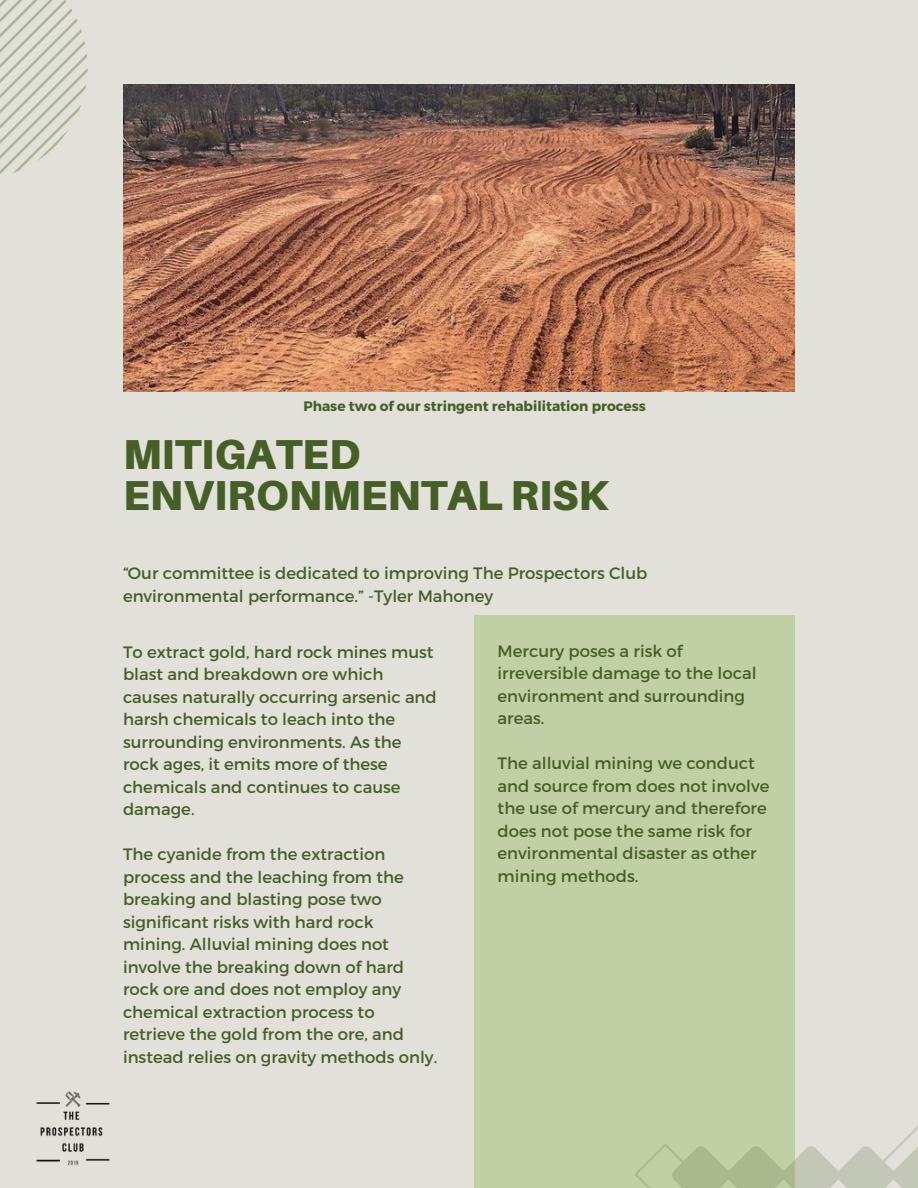
<style>
.page{position:relative;width:918px;height:1188px;background:#e1e0d9}
.page>*{position:absolute;margin:0;border:0;box-sizing:border-box;transform-origin:0 0}
.t1{font:900 41.85px/41px "Aileron";color:#465e28}
.t2{font:16.5px/22.5px "Montserrat";color:#465e28}
.t3{font:700 13.8px "Montserrat";color:#465e28}
</style>
<div class="page">
<img style="left:123px;top:84px;width:672px;height:307px">
<div style="left:475px;top:615px;width:320px;height:573px;background:#c1cfa5"></div>
<svg style="left:0;top:0;width:88px;height:174px"></svg>
<svg style="left:635px;top:1126px;width:283px;height:62px"></svg>
<img style="left:36px;top:1091px;width:74px;height:75px">
<p class="t3" style="left:303px;top:397px;width:344px">Phase two of our stringent rehabilitation process</p>
<h1 class="t1" style="left:123px;top:433px;width:488px">MITIGATED<br>ENVIRONMENTAL RISK</h1>
<p class="t2" style="left:123px;top:561px;width:526px">“Our committee is dedicated to improving The Prospectors Club environmental performance.” -Tyler Mahoney</p>
<p class="t2" style="left:123px;top:640px;width:315px">To extract gold, hard rock mines must blast and breakdown ore which causes naturally occurring arsenic and harsh chemicals to leach into the surrounding environments. As the rock ages, it emits more of these chemicals and continues to cause damage.</p>
<p class="t2" style="left:123px;top:842px;width:316px">The cyanide from the extraction process and the leaching from the breaking and blasting pose two significant risks with hard rock mining. Alluvial mining does not involve the breaking down of hard rock ore and does not employ any chemical extraction process to retrieve the gold from the ore, and instead relies on gravity methods only.</p>
<p class="t2" style="left:498px;top:639px;width:260px">Mercury poses a risk of irreversible damage to the local environment and surrounding areas.</p>
<p class="t2" style="left:498px;top:751px;width:273px">The alluvial mining we conduct and source from does not involve the use of mercury and therefore does not pose the same risk for environmental disaster as other mining methods.</p>
</div>
